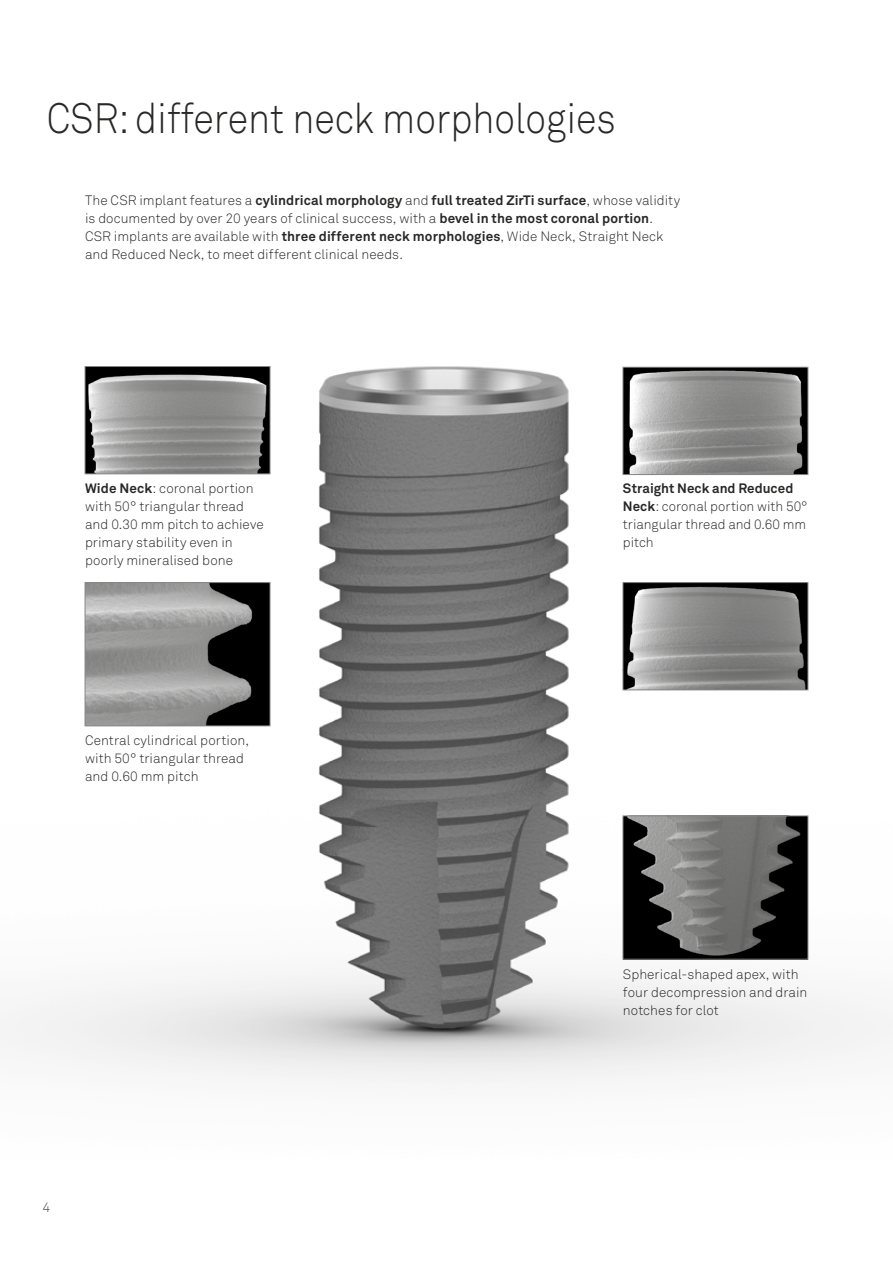
<style>
.page{position:relative;width:893px;height:1263px;background:#fff}
.page>*{position:absolute;margin:0;border:0;box-sizing:border-box;transform-origin:0 0}
.t1{font:42px "Akkurat Light Pro";color:#282827;scale:.9 1}
.t2{font:13.5px/18px "Akkurat Light Pro";letter-spacing:.005em;color:#282827}
.t3{font:700 13.5px "Akkurat Pro";letter-spacing:.01em;color:#282827}
.t4{font:13.5px "Akkurat Light Pro";color:#4a4a49}
.s1{font-family:"Akkurat Light Pro";font-weight:400}
.s2{font-family:"Akkurat Pro";font-weight:700}
</style>
<div class="page">
<img style="left:0;top:366px;width:893px;height:717px">
<img style="left:87px;top:584px;width:181px;height:140px">
<div style="left:85px;top:582px;width:185px;height:144px;border:1px solid #878787"></div>
<img style="left:625px;top:817px;width:181px;height:140px">
<div style="left:623px;top:815px;width:185px;height:144px;border:1px solid #878787"></div>
<img style="left:625px;top:369px;width:181px;height:104px">
<div style="left:623px;top:367px;width:185px;height:108px;border:1px solid #878787"></div>
<img style="left:87px;top:368px;width:181px;height:104px">
<div style="left:85px;top:366px;width:185px;height:108px;border:1px solid #878787"></div>
<img style="left:625px;top:584px;width:181px;height:104px">
<div style="left:623px;top:582px;width:185px;height:108px;border:1px solid #878787"></div>
<h1 class="t1" style="left:47px;top:93px;width:634px">CSR: different neck morphologies</h1>
<p class="t3" style="left:85px;top:191px;width:597px"><span class="s1">The CSR implant features a</span> cylindrical morphology <span class="s1">and</span> full treated ZirTi surface<span class="s1">, whose validity</span></p>
<p class="t2" style="left:85px;top:209px;width:580px">is documented by over 20 years of clinical success, with a <span class="s2">bevel in the most coronal portion</span>.<br>CSR implants are available with <span class="s2">three different neck morphologies</span>, Wide Neck, Straight Neck and Reduced Neck, to meet different clinical needs.</p>
<p class="t2" style="left:85px;top:479px;width:180px"><span class="s2">Wide Neck</span>: coronal portion with 50° triangular thread and 0.30 mm pitch to achieve primary stability even in poorly mineralised bone</p>
<p class="t2" style="left:85px;top:731px;width:165px">Central cylindrical portion, with 50° triangular thread and 0.60 mm pitch</p>
<p class="t4" style="left:43px;top:1199px;width:9px">4</p>
<p class="t3" style="left:623px;top:479px;width:172px">Straight Neck and Reduced</p>
<p class="t2" style="left:623px;top:497px;width:186px;text-align:justify"><span class="s2">Neck</span>: coronal portion with 50° triangular thread and 0.60 mm pitch</p>
<p class="t2" style="left:623px;top:965px;width:186px">Spherical-shaped apex, with four decompression and drain notches for clot</p>
</div>
